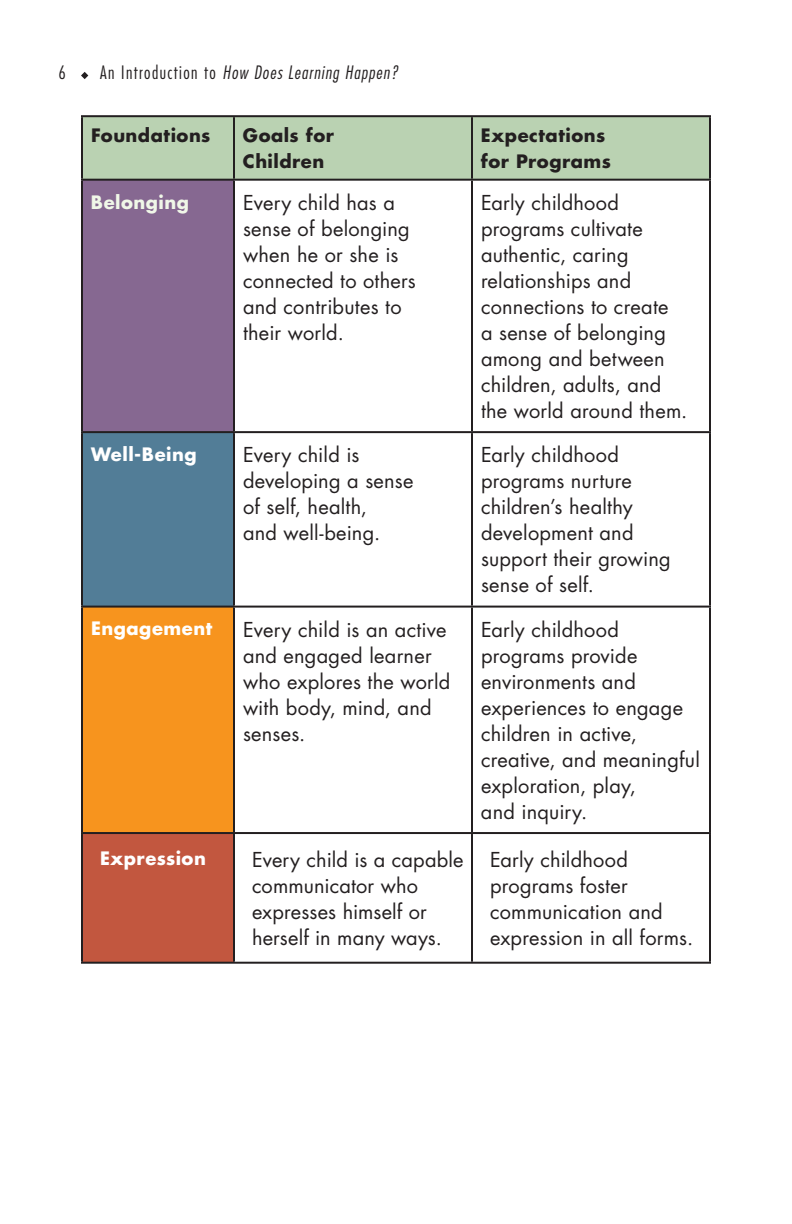
<style>
.page{position:relative;width:792px;height:1224px;background:#fff}
.page>*{position:absolute;margin:0;border:0;box-sizing:border-box;transform-origin:0 0}
.table_text{font:20px/26px "Futura";letter-spacing:.01em;color:#231f20}
.table_head{font:700 18px/26px "Futura";letter-spacing:.03em;color:#231f20}
.t1{font:italic 300 condensed 18px "Futura";letter-spacing:.06em;color:#231f20}
.table_head-2{font:700 18px "Futura";letter-spacing:.025em;color:#fff}
.table_head-3{font:700 18px "Futura";letter-spacing:.03em;color:#f0f7e8}
.t2{font:300 condensed 18px "Futura";color:#231f20}
.s1{font-style:normal}
</style>
<div class="page">
<svg style="left:81px;top:72px;width:7px;height:7px"></svg>
<div style="left:83px;top:117px;width:626px;height:62px;background:#bad2b2"></div>
<div style="left:82px;top:180px;width:152px;height:252px;background:#866891"></div>
<div style="left:82px;top:432px;width:152px;height:175px;background:#527d97"></div>
<div style="left:82px;top:607px;width:152px;height:226px;background:#f7941e"></div>
<div style="left:82px;top:833px;width:152px;height:130px;background:#c2573f"></div>
<hr style="left:81px;top:115px;width:153px;height:2px;background:#231f20">
<hr style="left:81px;top:117px;width:2px;height:62px;background:#231f20">
<hr style="left:234px;top:115px;width:238px;height:2px;background:#231f20">
<hr style="left:233px;top:117px;width:2px;height:62px;background:#231f20">
<hr style="left:472px;top:115px;width:239px;height:2px;background:#231f20">
<hr style="left:471px;top:117px;width:2px;height:62px;background:#231f20">
<hr style="left:709px;top:117px;width:2px;height:62px;background:#231f20">
<hr style="left:81px;top:179px;width:153px;height:2px;background:#231f20">
<hr style="left:81px;top:181px;width:2px;height:250px;background:#231f20">
<hr style="left:234px;top:179px;width:238px;height:2px;background:#231f20">
<hr style="left:233px;top:181px;width:2px;height:250px;background:#231f20">
<hr style="left:472px;top:179px;width:239px;height:2px;background:#231f20">
<hr style="left:471px;top:181px;width:2px;height:250px;background:#231f20">
<hr style="left:709px;top:181px;width:2px;height:250px;background:#231f20">
<hr style="left:81px;top:431px;width:153px;height:2px;background:#231f20">
<hr style="left:81px;top:433px;width:2px;height:173px;background:#231f20">
<hr style="left:234px;top:431px;width:238px;height:2px;background:#231f20">
<hr style="left:233px;top:433px;width:2px;height:173px;background:#231f20">
<hr style="left:472px;top:431px;width:239px;height:2px;background:#231f20">
<hr style="left:471px;top:433px;width:2px;height:173px;background:#231f20">
<hr style="left:709px;top:433px;width:2px;height:173px;background:#231f20">
<hr style="left:81px;top:606px;width:153px;height:2px;background:#231f20">
<hr style="left:81px;top:608px;width:2px;height:224px;background:#231f20">
<hr style="left:234px;top:606px;width:238px;height:2px;background:#231f20">
<hr style="left:233px;top:608px;width:2px;height:224px;background:#231f20">
<hr style="left:472px;top:606px;width:239px;height:2px;background:#231f20">
<hr style="left:471px;top:608px;width:2px;height:224px;background:#231f20">
<hr style="left:709px;top:608px;width:2px;height:224px;background:#231f20">
<hr style="left:81px;top:832px;width:153px;height:2px;background:#231f20">
<hr style="left:81px;top:834px;width:2px;height:128px;background:#231f20">
<hr style="left:234px;top:832px;width:238px;height:2px;background:#231f20">
<hr style="left:233px;top:834px;width:2px;height:128px;background:#231f20">
<hr style="left:472px;top:832px;width:239px;height:2px;background:#231f20">
<hr style="left:471px;top:834px;width:2px;height:128px;background:#231f20">
<hr style="left:709px;top:834px;width:2px;height:128px;background:#231f20">
<hr style="left:81px;top:962px;width:153px;height:2px;background:#231f20">
<hr style="left:234px;top:962px;width:238px;height:2px;background:#231f20">
<hr style="left:472px;top:962px;width:239px;height:2px;background:#231f20">
<p class="t2" style="left:58px;top:61px;width:9px">6</p>
<p class="t1" style="left:100px;top:61px;width:300px"><span class="s1">An Introduction to</span> How Does Learning Happen?</p>
<p class="table_head" style="left:91px;top:122px;width:121px">Foundations</p>
<p class="table_head" style="left:243px;top:122px;width:92px">Goals for<br>Children</p>
<p class="table_head" style="left:481px;top:122px;width:131px">Expectations for Programs</p>
<p class="table_head-3" style="left:91px;top:189px;width:100px">Belonging</p>
<p class="table_text" style="left:243px;top:189px;width:174px">Every child has a sense of belonging when he or she is connected to others and contributes to their world.</p>
<p class="table_text" style="left:481px;top:189px;width:208px">Early childhood programs cultivate authentic, caring relationships and connections to create<br>a sense of belonging among and between children, adults, and the world around them.</p>
<p class="table_head-2" style="left:91px;top:442px;width:107px">Well-Being</p>
<p class="table_text" style="left:243px;top:442px;width:172px">Every child is developing a sense of self, health,<br>and well-being.</p>
<p class="table_text" style="left:481px;top:442px;width:191px">Early childhood programs nurture children’s healthy development and support their growing sense of self.</p>
<p class="table_head-2" style="left:91px;top:616px;width:123px">Engagement</p>
<p class="table_text" style="left:243px;top:616px;width:209px">Every child is an active and engaged learner who explores the world with body, mind, and senses.</p>
<p class="table_text" style="left:481px;top:616px;width:220px">Early childhood programs provide environments and experiences to engage children in active, creative, and meaningful exploration, play,<br>and inquiry.</p>
<p class="table_head-2" style="left:100px;top:846px;width:107px">Expression</p>
<p class="table_text" style="left:252px;top:846px;width:213px">Every child is a capable communicator who expresses himself or herself in many ways.</p>
<p class="table_text" style="left:490px;top:846px;width:205px">Early childhood programs foster communication and expression in all forms.</p>
</div>
